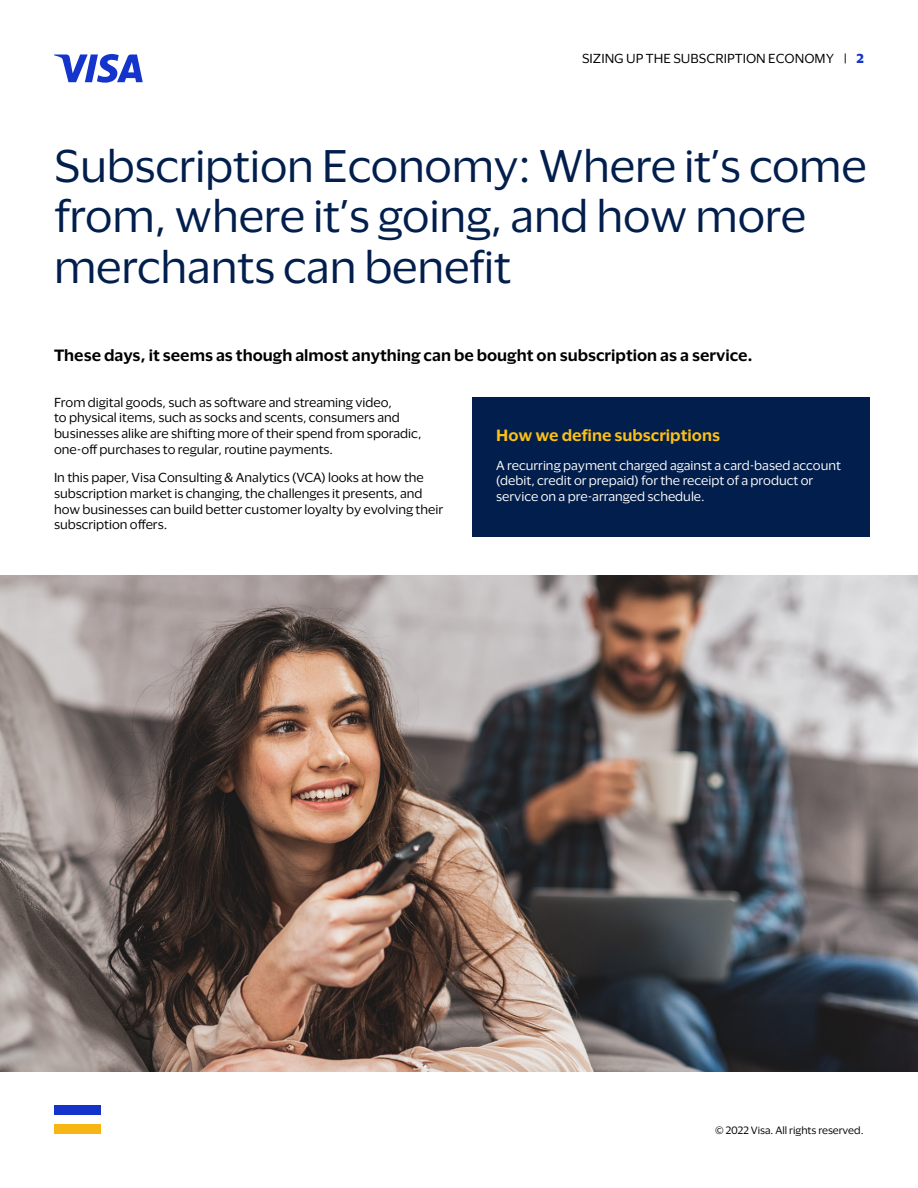
<style>
.page{position:relative;width:918px;height:1188px;background:#fff}
.page>*{position:absolute;margin:0;border:0;box-sizing:border-box;transform-origin:0 0}
.t1{font:42px/50.4px "Visa Dialect";letter-spacing:-.005em;color:#021e4c}
.t2{font:600 15px "Visa Dialect";color:#000}
.t3{font:600 15px "Visa Dialect";color:#fcc015}
.t4{font:12px/15.8px "Visa Dialect";color:#000}
.t5{font:12px/15.8px "Visa Dialect";color:#fff}
.t6{font:9.75px "Visa Dialect";color:#000}
.s1{font-weight:700;color:#1434cb}
</style>
<div class="page">
<div style="left:472px;top:398px;width:398px;height:139px;background:#021e4c"></div>
<img style="left:0;top:575px;width:918px;height:497px">
<svg style="left:54px;top:54px;width:89px;height:29px"></svg>
<div style="left:54px;top:1105px;width:46px;height:10px;background:#1433cb"></div>
<div style="left:54px;top:1124px;width:46px;height:10px;background:#f7b614"></div>
<p class="t4" style="left:582px;top:50px;width:283px">SIZING UP THE SUBSCRIPTION ECONOMY | <span class="s1">2</span></p>
<h2 class="t1" style="left:54px;top:138px;width:814px">Subscription Economy: Where it’s come from, where it’s going, and how more merchants can benefit</h2>
<p class="t2" style="left:54px;top:343px;width:700px">These days, it seems as though almost anything can be bought on subscription as a service.</p>
<p class="t4" style="left:54px;top:393px;width:369px">From digital goods, such as software and streaming video,<br>to physical items, such as socks and scents, consumers and businesses alike are shifting more of their spend from sporadic, one-off purchases to regular, routine payments.</p>
<p class="t4" style="left:54px;top:469px;width:391px">In this paper, Visa Consulting &amp; Analytics (VCA) looks at how the subscription market is changing, the challenges it presents, and how businesses can build better customer loyalty by evolving their subscription offers.</p>
<h3 class="t3" style="left:496px;top:424px;width:225px">How we define subscriptions</h3>
<p class="t5" style="left:496px;top:456px;width:346px">A recurring payment charged against a card-based account (debit, credit or prepaid) for the receipt of a product or service on a pre-arranged schedule.</p>
<p class="t6" style="left:715px;top:1123px;width:150px">© 2022 Visa. All rights reserved.</p>
</div>
